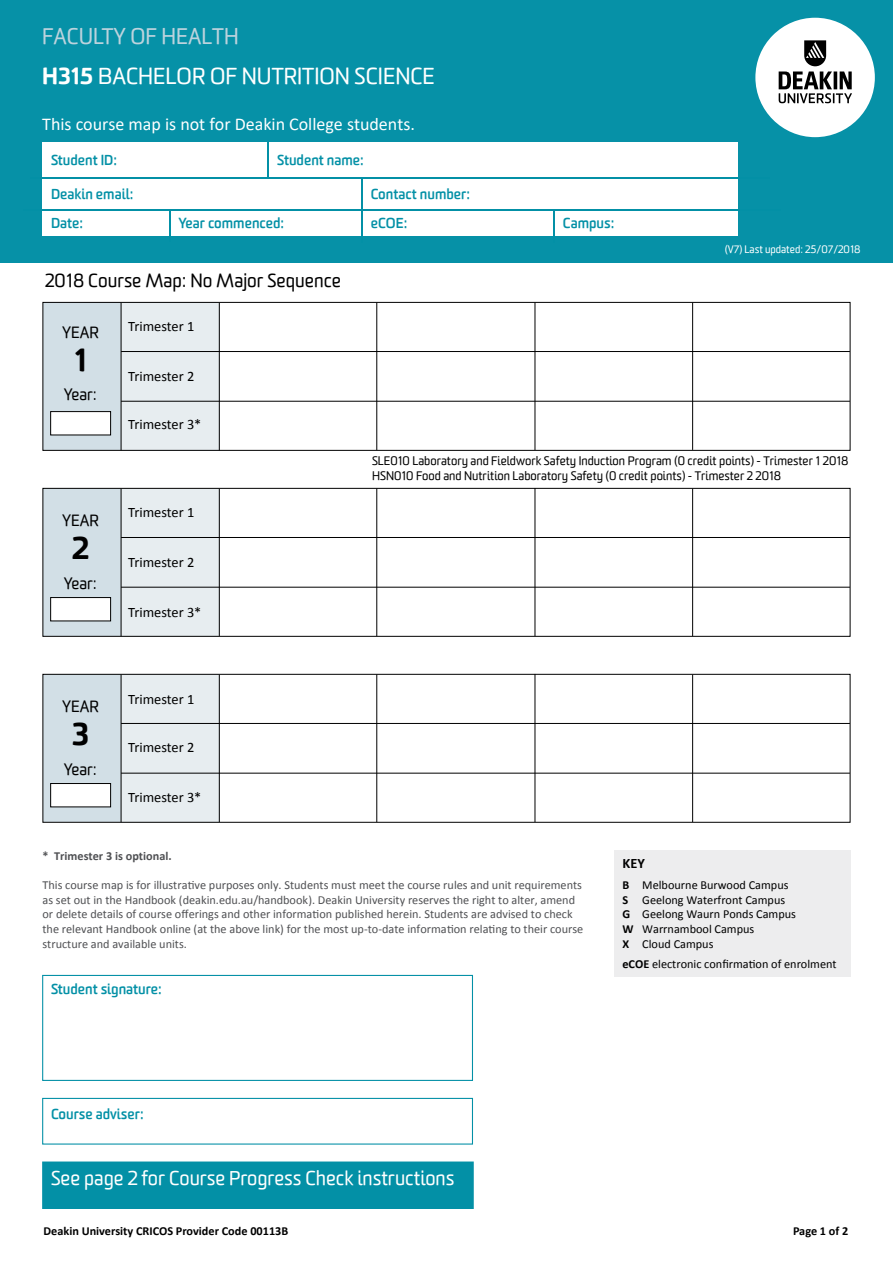
<style>
.page{position:relative;width:893px;height:1263px;background:#fff}
.page>*{position:absolute;margin:0;border:0;box-sizing:border-box;transform-origin:0 0}
.t1{font:900 30.6px "Worldly";color:#000}
.t2{font:22.5px "Worldly";color:#fff}
.t3{font:21.9px "Worldly";color:#bdd3dd}
.Button_text{font:19.5px "Worldly";color:#fff}
.t4{font:18.3px "Worldly";color:#000}
.t5{font:18px "Calibri";color:#fff}
.t6{font:15.9px "Worldly";color:#000}
.Form_labels{font:14.4px "Calibri";color:#000}
.Paragraph{font:700 14.4px "Calibri";color:#000}
.t7{font:700 14.1px "Worldly";color:#0390a6}
.Footnote_text{font:12.3px/14.7px "Calibri";color:#4f5053}
.Paragraph-2{font:12.3px "Calibri";color:#000}
.t8{font:700 12.3px "Calibri";color:#000}
.Footnote_text-2{font:700 12.3px "Calibri";color:#4f5053}
.t9{font:12px/14.4px "Worldly";color:#000}
.t10{font:10.5px "Worldly";color:#fff}
.s1{font-weight:900}
.s2{font-style:inherit}
.s3{font-weight:700}
</style>
<div class="page">
<div style="left:0;top:0;width:893px;height:263px;background:#0691a7"></div>
<div style="left:43px;top:142px;width:695px;height:94px;background:#fff"></div>
<hr style="left:361px;top:178px;width:1px;height:64px;background:#0390a6">
<hr style="left:30px;top:177px;width:739px;height:2px;background:#0390a6">
<hr style="left:268px;top:142px;width:1px;height:36px;background:#0390a6">
<hr style="left:169px;top:209px;width:1px;height:33px;background:#0390a6">
<hr style="left:23px;top:209px;width:757px;height:1px;background:#0390a6">
<hr style="left:553px;top:210px;width:1px;height:32px;background:#0390a6">
<div style="left:43px;top:302px;width:78px;height:148px;background:#d2dfe6"></div>
<div style="left:121px;top:302px;width:98px;height:148px;background:#e7edf0"></div>
<div style="left:43px;top:302px;width:807px;height:149px;border:1px solid #000"></div>
<hr style="left:121px;top:303px;width:1px;height:147px;background:#000">
<hr style="left:219px;top:303px;width:1px;height:147px;background:#000">
<hr style="left:376px;top:303px;width:1px;height:147px;background:#000">
<hr style="left:535px;top:303px;width:1px;height:147px;background:#000">
<hr style="left:692px;top:303px;width:1px;height:147px;background:#000">
<hr style="left:121px;top:351px;width:729px;height:1px;background:#000">
<hr style="left:121px;top:401px;width:729px;height:1px;background:#000">
<div style="left:51px;top:412px;width:60px;height:23px;background:#fff"></div>
<div style="left:50px;top:411px;width:61px;height:24px;border:1px solid #000"></div>
<div style="left:43px;top:488px;width:78px;height:148px;background:#d2dfe6"></div>
<div style="left:121px;top:488px;width:98px;height:148px;background:#e7edf0"></div>
<div style="left:43px;top:488px;width:807px;height:149px;border:1px solid #000"></div>
<hr style="left:121px;top:489px;width:1px;height:147px;background:#000">
<hr style="left:219px;top:489px;width:1px;height:147px;background:#000">
<hr style="left:376px;top:488px;width:1px;height:148px;background:#000">
<hr style="left:535px;top:488px;width:1px;height:148px;background:#000">
<hr style="left:692px;top:489px;width:1px;height:147px;background:#000">
<hr style="left:121px;top:537px;width:729px;height:1px;background:#000">
<hr style="left:121px;top:587px;width:729px;height:1px;background:#000">
<div style="left:51px;top:597px;width:60px;height:24px;background:#fff"></div>
<div style="left:50px;top:597px;width:61px;height:24px;border:1px solid #000"></div>
<div style="left:43px;top:674px;width:78px;height:148px;background:#d2dfe6"></div>
<div style="left:121px;top:674px;width:98px;height:148px;background:#e7edf0"></div>
<div style="left:43px;top:674px;width:807px;height:149px;border:1px solid #000"></div>
<hr style="left:121px;top:675px;width:1px;height:147px;background:#000">
<hr style="left:219px;top:675px;width:1px;height:147px;background:#000">
<hr style="left:376px;top:674px;width:1px;height:148px;background:#000">
<hr style="left:535px;top:674px;width:1px;height:148px;background:#000">
<hr style="left:692px;top:675px;width:1px;height:147px;background:#000">
<hr style="left:121px;top:723px;width:729px;height:1px;background:#000">
<hr style="left:121px;top:773px;width:729px;height:1px;background:#000">
<div style="left:51px;top:783px;width:60px;height:24px;background:#fff"></div>
<div style="left:50px;top:783px;width:61px;height:24px;border:1px solid #000"></div>
<div style="left:614px;top:850px;width:236px;height:127px;background:#ededee"></div>
<div style="left:42px;top:975px;width:431px;height:106px;border:1px solid #0390a6"></div>
<div style="left:42px;top:1098px;width:431px;height:46px;border:1px solid #0390a6"></div>
<div style="left:42px;top:1161px;width:432px;height:48px;background:#0390a6;border:2px solid #0390a6"></div>
<svg style="left:755px;top:18px;width:120px;height:119px"></svg>
<p class="t3" style="left:42px;top:23px;width:198px">FACULTY OF HEALTH</p>
<p class="t2" style="left:42px;top:63px;width:394px"><span class="s1">H315</span> BACHELOR OF NUTRITION SCIENCE</p>
<p class="t5" style="left:42px;top:112px;width:374px">This course map is not for Deakin College students.</p>
<p class="t7" style="left:51px;top:151px;width:68px">Student ID:</p>
<p class="t7" style="left:277px;top:151px;width:88px">Student name:</p>
<p class="t7" style="left:51px;top:185px;width:84px">Deakin email:</p>
<p class="t7" style="left:371px;top:185px;width:101px">Contact number:</p>
<p class="t7" style="left:51px;top:214px;width:34px">Date:</p>
<p class="t7" style="left:179px;top:214px;width:107px">Year commenced:</p>
<p class="t7" style="left:371px;top:214px;width:38px">eCOE:</p>
<p class="t7" style="left:563px;top:214px;width:53px">Campus:</p>
<p class="t4" style="left:45px;top:269px;width:297px">2018 Course Map: No Major Sequence</p>
<p class="t6" style="left:62px;top:322px;width:38px">YEAR</p>
<p class="t1" style="left:74px;top:340px;width:14px">1</p>
<p class="t6" style="left:64px;top:385px;width:34px">Year:</p>
<p class="Form_labels" style="left:128px;top:317px;width:68px">Trimester 1</p>
<p class="Form_labels" style="left:128px;top:367px;width:68px">Trimester 2</p>
<p class="Form_labels" style="left:128px;top:415px;width:75px">Trimester 3*</p>
<p class="t10" style="left:725px;top:243px;width:137px">(V7) Last updated: 25/07/2018</p>
<p class="t6" style="left:62px;top:511px;width:38px">YEAR</p>
<p class="t1" style="left:72px;top:528px;width:18px">2</p>
<p class="t6" style="left:64px;top:574px;width:34px">Year:</p>
<p class="Form_labels" style="left:128px;top:503px;width:68px">Trimester 1</p>
<p class="Form_labels" style="left:128px;top:553px;width:68px">Trimester 2</p>
<p class="Form_labels" style="left:128px;top:603px;width:75px">Trimester 3*</p>
<p class="t6" style="left:62px;top:696px;width:38px">YEAR</p>
<p class="t1" style="left:72px;top:714px;width:19px">3</p>
<p class="t6" style="left:64px;top:759px;width:34px">Year:</p>
<p class="Form_labels" style="left:128px;top:691px;width:68px">Trimester 1</p>
<p class="Form_labels" style="left:128px;top:738px;width:68px">Trimester 2</p>
<p class="Form_labels" style="left:128px;top:789px;width:75px">Trimester 3*</p>
<p class="t9" style="left:372px;top:454px;width:478px">SLE010 Laboratory and Fieldwork Safety Induction Program (0 credit points) - Trimester 1 2018<br>HSN010 Food and Nutrition Laboratory Safety (0 credit points) - Trimester 2 2018</p>
<p class="Footnote_text-2" style="left:43px;top:847px;width:131px">* Trimester 3 is <span class="s2">optional</span>.</p>
<p class="Footnote_text" style="left:43px;top:878px;width:542px">This course map is for illustrative purposes only. Students must meet the course rules and unit requirements as set out in the Handbook (deakin.edu.au/handbook). Deakin University reserves the right to alter, amend or delete details of course offerings and other information published herein. Students are advised to check the relevant Handbook online (at the above link) for the most up-to-date information relating to their course structure and available units.</p>
<p class="t7" style="left:51px;top:980px;width:112px">Student signature:</p>
<p class="Paragraph" style="left:622px;top:854px;width:24px">KEY</p>
<p class="Paragraph-2" style="left:622px;top:877px;width:168px"><span class="s3">B</span> Melbourne Burwood Campus</p>
<p class="Paragraph-2" style="left:622px;top:892px;width:164px"><span class="s3">S</span> Geelong Waterfront Campus</p>
<p class="Paragraph-2" style="left:622px;top:906px;width:175px"><span class="s3">G</span> Geelong Waurn Ponds Campus</p>
<p class="Paragraph-2" style="left:622px;top:921px;width:133px"><span class="s3">W</span> Warrnambool Campus</p>
<p class="Paragraph-2" style="left:622px;top:936px;width:93px"><span class="s3">X</span> Cloud Campus</p>
<p class="Paragraph-2" style="left:622px;top:956px;width:216px"><span class="s3">eCOE</span> electronic confirmation of enrolment</p>
<p class="t7" style="left:51px;top:1105px;width:94px">Course adviser:</p>
<p class="Button_text" style="left:51px;top:1166px;width:405px">See page 2 for Course Progress Check instructions</p>
<p class="t8" style="left:44px;top:1223px;width:246px">Deakin University CRICOS Provider Code 00113B</p>
<p class="t8" style="left:793px;top:1223px;width:57px">Page 1 of 2</p>
</div>
